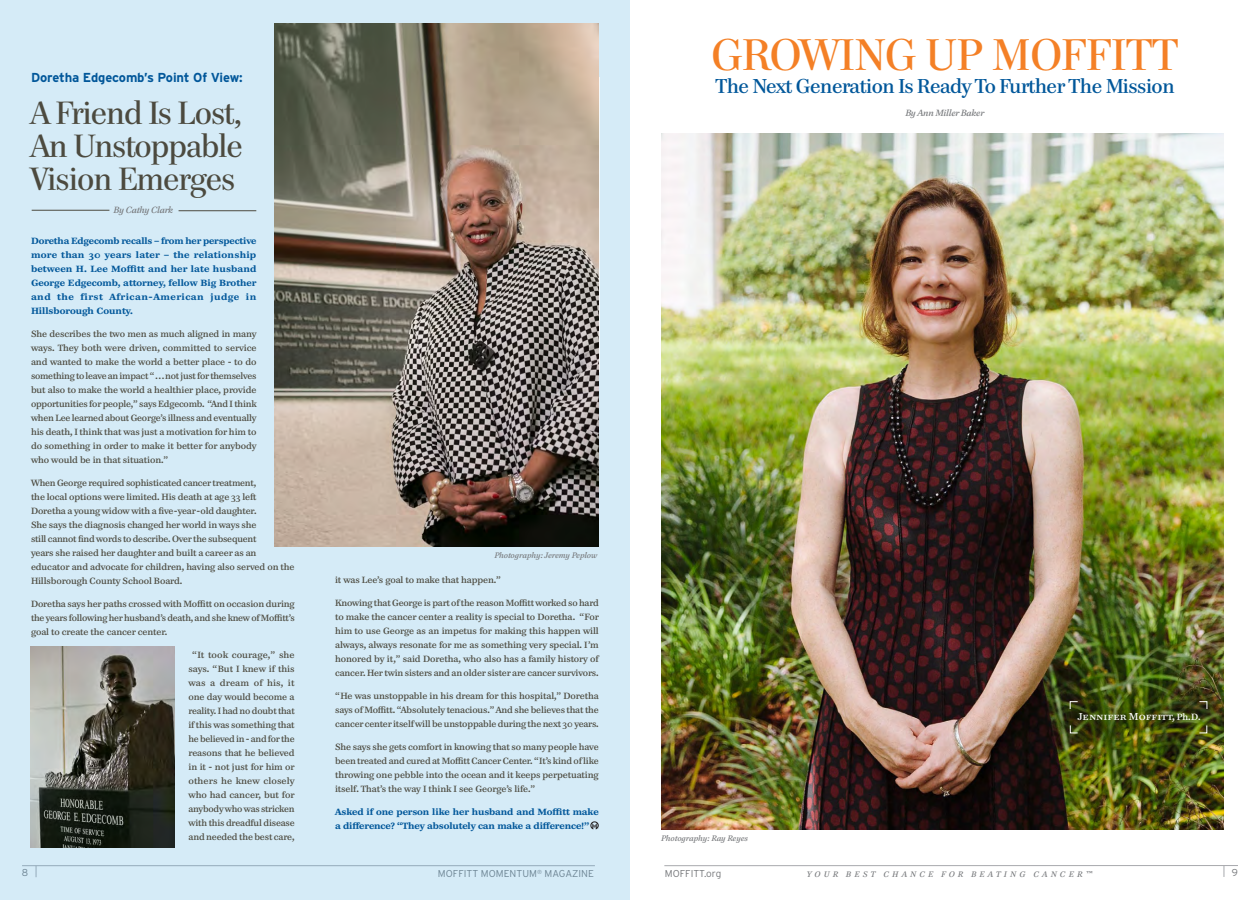
<style>
.page{position:relative;width:1260px;height:900px;background:#fff}
.page>*{position:absolute;margin:0;border:0;box-sizing:border-box;transform-origin:0 0}
.Body_Copy{font:44px "Paperback 96";letter-spacing:.01em;color:#f48026}
.Body_Copy-2{font:32px/33px "Paperback 96";letter-spacing:-.01em;color:#4c4a3f;text-align:justify}
.Body_Copy-3{font:20px "Paperback 24";letter-spacing:-.02em;color:#01579a}
.Body_Copy-4{font:700 13px "Interstate";letter-spacing:-.01em;color:#01579a}
.t1{font:300 10px "Interstate";color:#76787b}
.t2{font:10px "Paperback 9";letter-spacing:-.01em;color:#fff}
.Body_Copy-5{font:9px/14px "Paperback 9";letter-spacing:-.02em;color:#4c4a3f;text-align:justify}
.Body_Copy-6{font:700 9px/14px "Paperback 9";letter-spacing:-.01em;color:#01579a;text-align:justify}
.Body_Copy-7{font:italic 9px "Paperback 12";letter-spacing:-.01em;color:#76787b}
.t3{font:italic 8px "Paperback 12";letter-spacing:.005em;color:#76787b}
.t4{font:italic 8px "Paperback 12";letter-spacing:.42em;color:#76787b}
.s1{font-size:9px}
</style>
<div class="page">
<hr style="left:664px;top:865px;width:574px;height:1px;background:#a8a9ad">
<div style="left:0;top:0;width:630px;height:900px;background:#d5ebf7"></div>
<img style="left:662px;top:133px;width:562px;height:696px">
<img style="left:274px;top:24px;width:324px;height:522px">
<img style="left:31px;top:646px;width:144px;height:201px">
<hr style="left:32px;top:210px;width:77px;height:1px;background:#4c4a3f">
<hr style="left:179px;top:210px;width:77px;height:1px;background:#4c4a3f">
<svg style="left:590px;top:821px;width:9px;height:8px"></svg>
<svg style="left:1069px;top:701px;width:9px;height:9px"></svg>
<svg style="left:1070px;top:725px;width:8px;height:9px"></svg>
<svg style="left:1199px;top:701px;width:9px;height:9px"></svg>
<svg style="left:1199px;top:725px;width:9px;height:9px"></svg>
<p class="Body_Copy-4" style="left:31px;top:70px;width:213px">Doretha Edgecomb’s Point Of View:</p>
<p class="Body_Copy-2" style="left:31px;top:97px;width:213px">A Friend Is Lost, An Unstoppable Vision Emerges</p>
<p class="Body_Copy-7" style="left:114px;top:204px;width:61px">By Cathy Clark</p>
<p class="Body_Copy-6" style="left:31px;top:234px;width:227px">Doretha Edgecomb recalls – from her perspective more than 30 years later – the relationship between H. Lee Moffitt and her late husband George Edgecomb, attorney, fellow Big Brother and the first African-American judge in Hillsborough County.</p>
<p class="Body_Copy-5" style="left:31px;top:327px;width:227px">She describes the two men as much aligned in many ways. They both were driven, committed to service and wanted to make the world a better place - to do something to leave an impact “…not just for themselves but also to make the world a healthier place, provide opportunities for people,” says Edgecomb. “And I think when Lee learned about George’s illness and eventually his death, I think that was just a motivation for him to do something in order to make it better for anybody who would be in that situation.”</p>
<p class="Body_Copy-5" style="left:31px;top:476px;width:265px;text-align:left">When George required sophisticated cancer treatment,<br>the local options were limited. His death at age 33 left<br>Doretha a young widow with a five-year-old daughter.<br>She says the diagnosis changed her world in ways she<br>still cannot find words to describe. Over the subsequent<br>years she raised her daughter and built a career as an educator and advocate for children, having also served on the Hillsborough County School Board.</p>
<p class="Body_Copy-5" style="left:31px;top:597px;width:265px">Doretha says her paths crossed with Moffitt on occasion during the years following her husband’s death, and she knew of Moffitt’s goal to create the cancer center.</p>
<p class="Body_Copy-5" style="left:188px;top:648px;width:108px;text-align:center">“It took courage,” she says. “But I knew if this was a dream of his, it one day would become a reality. I had no doubt that if this was something that he believed in - and for the reasons that he believed in it - not just for him or others he knew closely who had cancer, but for anybody who was stricken with this dreadful disease and needed the best care,</p>
<p class="t3" style="left:495px;top:550px;width:104px">Photography: Jeremy Peplow</p>
<p class="Body_Copy-5" style="left:335px;top:572px;width:167px">it was Lee’s goal to make that happen.”</p>
<p class="Body_Copy-5" style="left:335px;top:595px;width:266px">Knowing that George is part of the reason Moffitt worked so hard to make the cancer center a reality is special to Doretha. “For him to use George as an impetus for making this happen will always, always resonate for me as something very special. I’m honored by it,” said Doretha, who also has a family history of cancer. Her twin sisters and an older sister are cancer survivors.</p>
<p class="Body_Copy-5" style="left:335px;top:688px;width:265px">“He was unstoppable in his dream for this hospital,” Doretha says of Moffitt. “Absolutely tenacious.” And she believes that the cancer center itself will be unstoppable during the next 30 years.</p>
<p class="Body_Copy-5" style="left:335px;top:739px;width:265px">She says she gets comfort in knowing that so many people have been treated and cured at Moffitt Cancer Center. “It’s kind of like throwing one pebble into the ocean and it keeps perpetuating itself. That’s the way I think I see George’s life.”</p>
<p class="Body_Copy-6" style="left:335px;top:804px;width:265px">Asked if one person like her husband and Moffitt make a difference? “They absolutely can make a difference!”</p>
<p class="Body_Copy" style="left:712px;top:31px;width:467px">GROWING UP MOFFITT</p>
<p class="Body_Copy-3" style="left:715px;top:75px;width:461px">The Next Generation Is Ready To Further The Mission</p>
<p class="Body_Copy-7" style="left:906px;top:108px;width:80px">By Ann Miller Baker</p>
<p class="t3" style="left:662px;top:834px;width:88px">Photography: Ray Reyes</p>
<p class="t2" style="left:1078px;top:710px;width:125px">Jennifer Moffitt, <span class="s1">Ph.D.</span></p>
<p class="t1" style="left:22px;top:867px;width:8px">8</p>
<p class="t1" style="left:665px;top:868px;width:58px">MOFFITT.org</p>
<p class="t4" style="left:807px;top:870px;width:287px">YOUR BEST CHANCE FOR BEATING CANCER™</p>
<p class="t1" style="left:1232px;top:867px;width:8px">9</p>
<p class="t1" style="left:438px;top:868px;width:158px">MOFFITT MOMENTUM<sup>®</sup> MAGAZINE</p>
</div>
